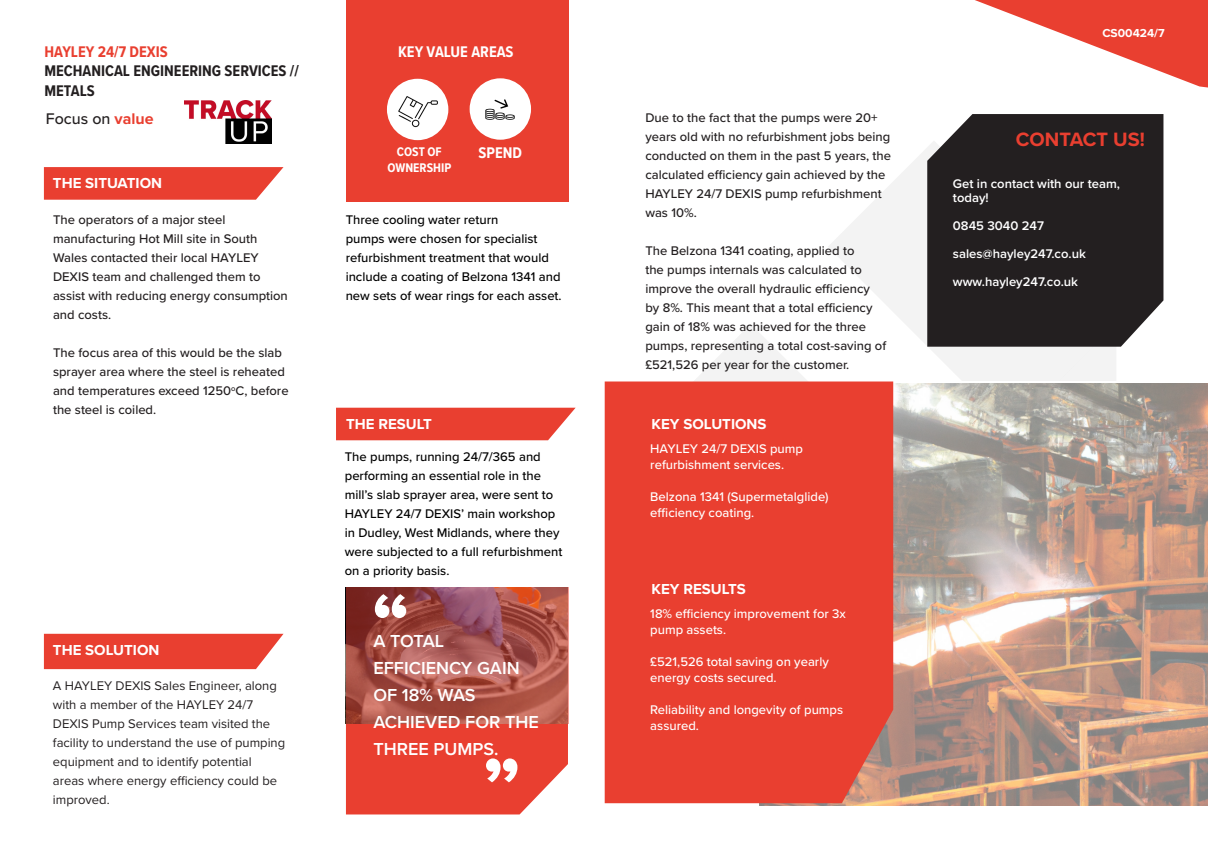
<style>
.page{position:relative;width:1208px;height:859px;background:#fff}
.page>*{position:absolute;margin:0;border:0;box-sizing:border-box;transform-origin:0 0}
.t1{font:75px "Proxima Nova Extrabld";color:#fff}
.t2{font:700 20px "Proxima Nova";color:#e93f30}
.t3{font:600 18px/27px "Proxima Nova";color:#fff}
.t4{font:700 16px/19.2px "Proxima Nova Cond";color:#231f20}
.t5{font:700 16px "Proxima Nova Cond";color:#fff}
.t6{font:700 16px "Proxima Nova Cond";color:#e93f30}
.t7{font:500 16px "Proxima Nova";color:#231f20}
.t8{font:700 15px "Proxima Nova";color:#fff}
.t9{font:500 13px/19px "Proxima Nova";color:#231f20}
.t10{font:500 13px/19px "Proxima Nova";color:#000}
.t11{font:500 13px/16px "Proxima Nova";color:#fff}
.t12{font:13px/19px "Proxima Nova";color:#231f20}
.t13{font:600 13px/14px "Proxima Nova";color:#fff}
.t14{font:700 13px/15.6px "Proxima Nova Cond";color:#fff;text-align:center}
.t15{font:700 12px "Proxima Nova";color:#fff}
.s1{font-weight:700;color:#e93f30}
</style>
<div class="page">
<img style="left:760px;top:383px;width:448px;height:422px">
<div style="left:346px;top:0;width:222px;height:201px;background:#e93f30"></div>
<div style="left:336px;top:408px;width:239px;height:32px;background:#e93f30"></div>
<div style="left:44px;top:634px;width:239px;height:35px;background:#e93f30"></div>
<svg style="left:44px;top:167px;width:239px;height:33px;background:#ea4b3d"></svg>
<svg style="left:975px;top:0;width:233px;height:88px"></svg>
<div style="left:927px;top:114px;width:236px;height:233px;background:#231f20"></div>
<div style="left:346px;top:724px;width:222px;height:90px;background:#e93f30"></div>
<svg style="left:346px;top:587px;width:222px;height:137px;background:#a7524b"></svg>
<div style="left:387px;top:79px;width:61px;height:61px;background:#fff;border-radius:50%"></div>
<img style="left:393px;top:86px;width:46px;height:44px">
<img style="left:184px;top:101px;width:88px;height:43px">
<div style="left:604px;top:381px;width:289px;height:422px;background:#e93f30"></div>
<div style="left:469px;top:78px;width:62px;height:62px;background:#fff;border-radius:50%"></div>
<img style="left:477px;top:88px;width:38px;height:32px">
<p class="t6" style="left:45px;top:39px;width:125px">HAYLEY 24/7 DEXIS</p>
<p class="t4" style="left:45px;top:61px;width:256px">MECHANICAL ENGINEERING SERVICES //<br>METALS</p>
<p class="t7" style="left:46px;top:107px;width:109px">Focus on <span class="s1">value</span></p>
<p class="t8" style="left:53px;top:172px;width:111px">THE SITUATION</p>
<p class="t9" style="left:53px;top:210px;width:236px">The operators of a major steel manufacturing Hot Mill site in South<br>Wales contacted their local HAYLEY<br>DEXIS team and challenged them to assist with reducing energy consumption and costs.</p>
<p class="t9" style="left:53px;top:343px;width:237px">The focus area of this would be the slab sprayer area where the steel is reheated and temperatures exceed 1250<sup>o</sup>C, before the steel is coiled.</p>
<p class="t8" style="left:53px;top:639px;width:108px">THE SOLUTION</p>
<p class="t12" style="left:53px;top:675px;width:234px">A HAYLEY DEXIS Sales Engineer, along with a member of the HAYLEY 24/7<br>DEXIS Pump Services team visited the facility to understand the use of pumping equipment and to identify potential areas where energy efficiency could be improved.</p>
<p class="t5" style="left:398px;top:39px;width:117px">KEY VALUE AREAS</p>
<p class="t14" style="left:387px;top:144px;width:65px">COST OF<br>OWNERSHIP</p>
<p class="t5" style="left:478px;top:141px;width:45px">SPEND</p>
<p class="t10" style="left:346px;top:210px;width:205px">Three cooling water return<br>pumps were chosen for specialist refurbishment treatment that would</p>
<p class="t10" style="left:346px;top:267px;width:217px">include a coating of Belzona 1341 and new sets of wear rings for each asset.</p>
<p class="t8" style="left:346px;top:413px;width:87px">THE RESULT</p>
<p class="t10" style="left:345px;top:447px;width:219px">The pumps, running 24/7/365 and performing an essential role in the mill’s slab sprayer area, were sent to HAYLEY 24/7 DEXIS’ main workshop in Dudley, West Midlands, where they were subjected to a full refurbishment on a priority basis.</p>
<p class="t1" style="left:372px;top:564px;width:38px">“</p>
<p class="t3" style="left:373px;top:627px;width:167px">A TOTAL<br>EFFICIENCY GAIN<br>OF 18% WAS<br>ACHIEVED FOR THE<br>THREE PUMPS.</p>
<p class="t1" style="left:520px;top:812px;width:38px;rotate:-180deg">“</p>
<p class="t9" style="left:645px;top:108px;width:247px">Due to the fact that the pumps were 20+ years old with no refurbishment jobs being conducted on them in the past 5 years, the calculated efficiency gain achieved by the HAYLEY 24/7 DEXIS pump refurbishment was 10%.</p>
<p class="t9" style="left:645px;top:241px;width:242px">The Belzona 1341 coating, applied to<br>the pumps internals was calculated to improve the overall hydraulic efficiency by 8%. This meant that a total efficiency gain of 18% was achieved for the three pumps, representing a total cost-saving of £521,526 per year for the customer.</p>
<p class="t8" style="left:651px;top:413px;width:116px">KEY SOLUTIONS</p>
<p class="t11" style="left:650px;top:440px;width:154px">HAYLEY 24/7 DEXIS pump refurbishment services.</p>
<p class="t11" style="left:650px;top:488px;width:180px">Belzona 1341 (Supermetalglide) efficiency coating.</p>
<p class="t8" style="left:651px;top:578px;width:96px">KEY RESULTS</p>
<p class="t11" style="left:650px;top:605px;width:197px">18% efficiency improvement for 3x pump assets.</p>
<p class="t11" style="left:650px;top:653px;width:180px">£521,526 total saving on yearly energy costs secured.</p>
<p class="t11" style="left:650px;top:701px;width:194px">Reliability and longevity of pumps assured.</p>
<p class="t15" style="left:1102px;top:24px;width:64px">CS00424/7</p>
<p class="t2" style="left:1015px;top:124px;width:131px">CONTACT US!</p>
<p class="t13" style="left:953px;top:176px;width:169px">Get in contact with our team, today!</p>
<p class="t13" style="left:953px;top:218px;width:92px">0845 3040 247</p>
<p class="t13" style="left:953px;top:246px;width:134px">sales@hayley247.co.uk</p>
<p class="t13" style="left:953px;top:274px;width:127px">www.hayley247.co.uk</p>
</div>
